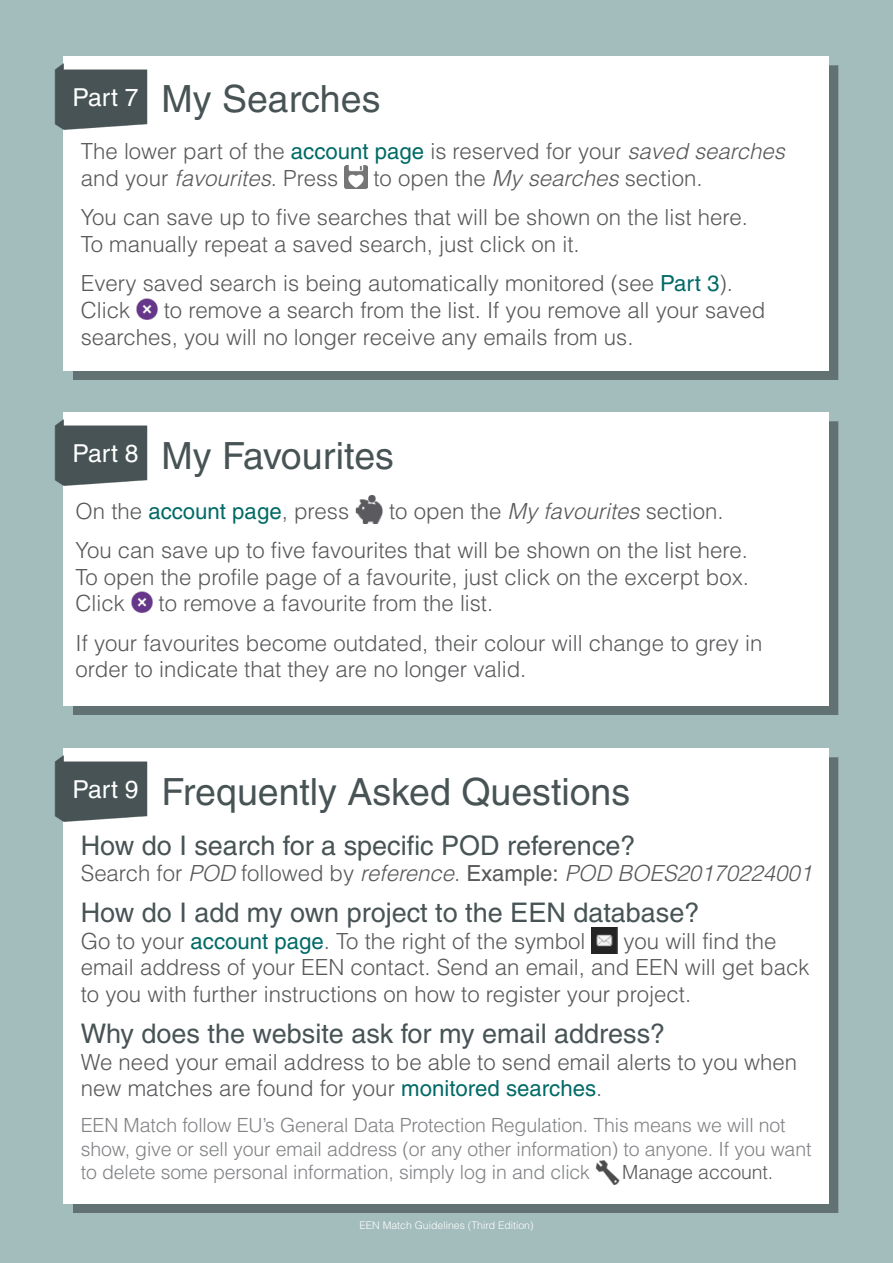
<style>
.page{position:relative;width:893px;height:1263px;background:#a3bcbc}
.page>*{position:absolute;margin:0;border:0;box-sizing:border-box;transform-origin:0 0}
.Titel{font:37.5px "Helvetica LT";color:#475354}
.Undertitel{font:27px "Helvetica LT";color:#475354}
.Löptext{font:27px "Helvetica LT";color:#475354}
.Undertitel_vit{font:24.75px "Helvetica LT";color:#fff}
.Löptext-2{font:300 22.2px/26.7px "Helvetica LT";color:#58595b}
.Löptext-3{font:italic 300 22.2px "Helvetica LT";color:#58595b}
.Löptext-4{font:300 19.5px/23.4px "Helvetica LT";letter-spacing:-.005em;color:#808285}
.Löptext-5{font:300 19.5px "Helvetica LT";letter-spacing:-.005em;color:#58595b}
.Undertitel_vit-2{font:300 10.5px "Helvetica LT";color:#fff}
.s1{font-weight:400;color:#006a66}
.s2{font-style:italic}
.s3{font-style:normal}
.s4{font-weight:400;font-style:normal}
</style>
<div class="page">
<div style="left:73px;top:65px;width:765px;height:315px;background:#000;opacity:.4"></div>
<div style="left:64px;top:56px;width:765px;height:314px;background:#fff"></div>
<img style="left:344px;top:165px;width:23px;height:24px">
<img style="left:136px;top:298px;width:22px;height:21px">
<img style="left:54px;top:62px;width:94px;height:69px">
<div style="left:73px;top:421px;width:765px;height:294px;background:#627171"></div>
<div style="left:64px;top:412px;width:765px;height:294px;background:#fff"></div>
<img style="left:355px;top:496px;width:28px;height:27px">
<img style="left:131px;top:592px;width:21px;height:21px">
<img style="left:54px;top:418px;width:94px;height:70px">
<div style="left:73px;top:757px;width:765px;height:456px;background:#627171"></div>
<div style="left:64px;top:748px;width:765px;height:456px;background:#fff"></div>
<img style="left:592px;top:928px;width:25px;height:25px">
<img style="left:595px;top:1160px;width:25px;height:25px">
<img style="left:54px;top:754px;width:94px;height:69px">
<p class="Titel" style="left:162px;top:78px;width:220px">My Searches</p>
<p class="Löptext-2" style="left:81px;top:138px;width:706px">The lower part of the <span class="s1">account page</span> is reserved for your <span class="s2">saved searches </span>and your <span class="s2">favourites</span>. Press</p>
<p class="Undertitel_vit" style="left:73px;top:83px;width:68px">Part 7</p>
<p class="Löptext-2" style="left:373px;top:164px;width:331px">to open the <span class="s2">My searches</span> section.</p>
<p class="Löptext-2" style="left:81px;top:204px;width:669px">You can save up to five searches that will be shown on the list here.</p>
<p class="Löptext-2" style="left:81px;top:230px;width:500px">To manually repeat a saved search, just click on it.</p>
<p class="Löptext-2" style="left:81px;top:270px;width:654px">Every saved search is being automatically monitored (see <span class="s1">Part 3</span>).</p>
<p class="Löptext-2" style="left:81px;top:296px;width:51px">Click</p>
<p class="Löptext-2" style="left:81px;top:296px;width:686px;text-indent:83px">to remove a search from the list. If you remove all your saved searches, you will no longer receive any emails from us.</p>
<p class="Titel" style="left:162px;top:434px;width:234px">My Favourites</p>
<p class="Löptext-2" style="left:76px;top:497px;width:275px">On the <span class="s1">account page</span>, press</p>
<p class="Löptext-2" style="left:389px;top:497px;width:336px">to open the <span class="s2">My favourites</span> section.</p>
<p class="Löptext-2" style="left:76px;top:537px;width:674px">You can save up to five favourites that will be shown on the list here.</p>
<p class="Löptext-2" style="left:76px;top:563px;width:675px">To open the profile page of a favourite, just click on the excerpt box.</p>
<p class="Löptext-2" style="left:76px;top:590px;width:51px">Click</p>
<p class="Löptext-2" style="left:158px;top:590px;width:336px">to remove a favourite from the list.</p>
<p class="Löptext-2" style="left:76px;top:629px;width:688px">If your favourites become outdated, their colour will change to grey in order to indicate that they are no longer valid.</p>
<p class="Undertitel_vit" style="left:73px;top:439px;width:68px">Part 8</p>
<p class="Titel" style="left:162px;top:770px;width:470px">Frequently Asked Questions</p>
<p class="Undertitel" style="left:81px;top:829px;width:556px">How do I search for a specific POD reference?</p>
<p class="Löptext-3" style="left:81px;top:859px;width:733px"><span class="s3">Search for</span> POD <span class="s3">followed by</span> reference<span class="s3">.</span> <span class="s4">Example:</span> POD BOES20170224001</p>
<p class="Undertitel" style="left:81px;top:897px;width:620px">How do I add my own project to the EEN database?</p>
<p class="Löptext-2" style="left:81px;top:927px;width:506px">Go to your <span class="s1">account page</span>. To the right of the symbol</p>
<p class="Undertitel_vit" style="left:73px;top:775px;width:68px">Part 9</p>
<p class="Löptext-2" style="left:81px;top:927px;width:730px;text-indent:543px">you will find the email address of your EEN contact. Send an email, and EEN will get back to you with further instructions on how to register your project.</p>
<p class="Löptext" style="left:81px;top:1018px;width:586px">Why does the website ask for my email address?</p>
<p class="Löptext-2" style="left:81px;top:1048px;width:718px">We need your email address to be able to send email alerts to you when new matches are found for your <span class="s1">monitored searches</span>.</p>
<p class="Löptext-4" style="left:81px;top:1113px;width:732px">EEN Match follow EU’s General Data Protection Regulation. This means we will not show, give or sell your email address (or any other information) to anyone. If you want to delete some personal information, simply log in and click</p>
<p class="Löptext-5" style="left:622px;top:1160px;width:152px">Manage account.</p>
<p class="Undertitel_vit-2" style="left:359px;top:1218px;width:176px">EEN Match Guidelines (Third Edition)</p>
</div>
